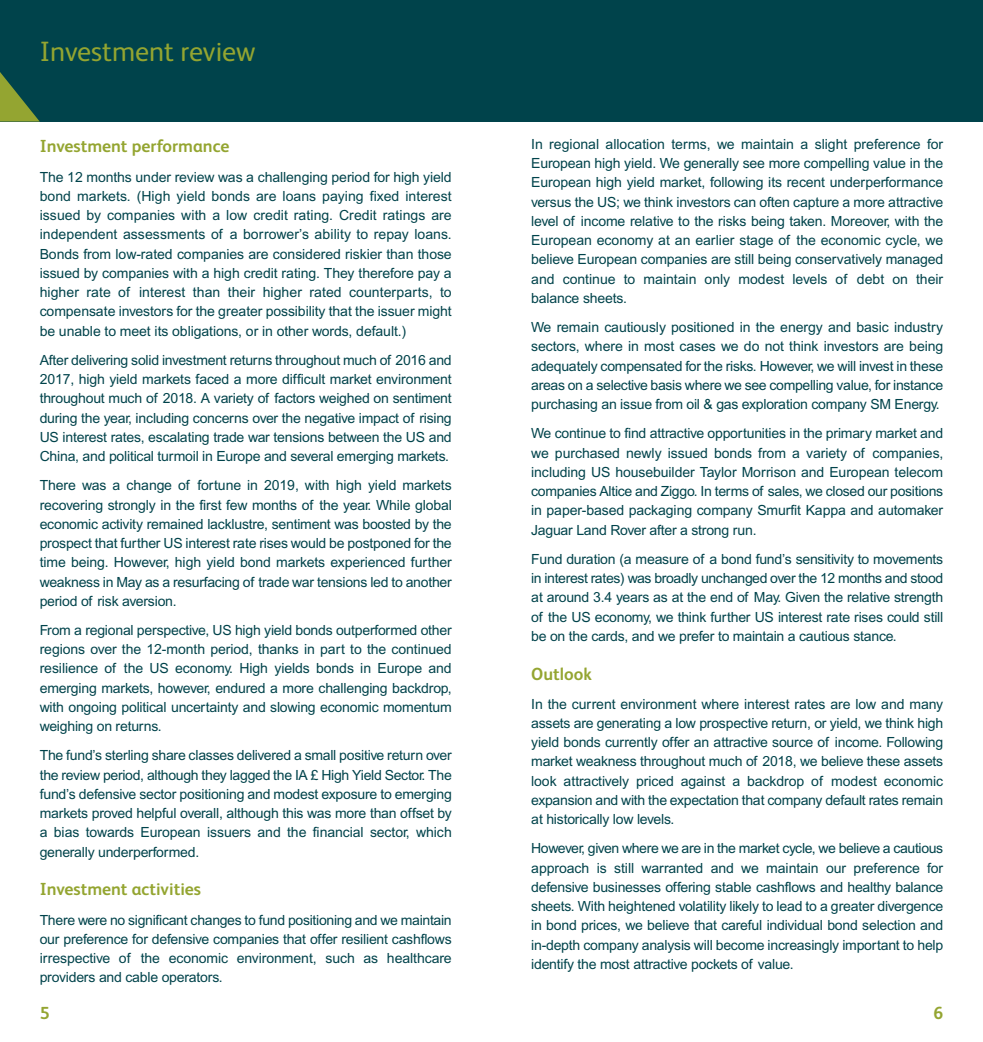
<style>
.page{position:relative;width:983px;height:1042px;background:#fff}
.page>*{position:absolute;margin:0;border:0;box-sizing:border-box;transform-origin:0 0}
.t1{font:28px "FS Albert";color:#94a531}
.t2{font:700 17.5px "FS Albert";color:#94a531}
.t3{font:14px/19.2px "Arial";letter-spacing:-.015em;color:#00434b;text-align:justify}
</style>
<div class="page">
<div style="left:491px;top:0;width:491px;height:122px;background:#00434b"></div>
<div style="left:0;top:0;width:491px;height:122px;background:#00434b"></div>
<svg style="left:0;top:72px;width:40px;height:50px"></svg>
<h1 class="t1" style="left:40px;top:42px;width:217px">Investment review</h1>
<p class="t2" style="left:40px;top:140px;width:191px">Investment performance</p>
<p class="t3" style="left:40px;top:168px;width:413px">The 12 months under review was a challenging period for high yield bond markets. (High yield bonds are loans paying fixed interest issued by companies with a low credit rating. Credit ratings are independent assessments of a borrower’s ability to repay loans.<br>Bonds from low-rated companies are considered riskier than those issued by companies with a high credit rating. They therefore pay a higher rate of interest than their higher rated counterparts, to compensate investors for the greater possibility that the issuer might be unable to meet its obligations, or in other words, default.)</p>
<p class="t3" style="left:40px;top:351px;width:413px">After delivering solid investment returns throughout much of 2016 and 2017, high yield markets faced a more difficult market environment throughout much of 2018. A variety of factors weighed on sentiment during the year, including concerns over the negative impact of rising US interest rates, escalating trade war tensions between the US and China, and political turmoil in Europe and several emerging markets.</p>
<p class="t3" style="left:40px;top:477px;width:413px">There was a change of fortune in 2019, with high yield markets recovering strongly in the first few months of the year. While global economic activity remained lacklustre, sentiment was boosted by the prospect that further US interest rate rises would be postponed for the time being. However, high yield bond markets experienced further weakness in May as a resurfacing of trade war tensions led to another period of risk aversion.</p>
<p class="t3" style="left:40px;top:622px;width:413px">From a regional perspective, US high yield bonds outperformed other regions over the 12-month period, thanks in part to the continued resilience of the US economy. High yields bonds in Europe and emerging markets, however, endured a more challenging backdrop, with ongoing political uncertainty and slowing economic momentum weighing on returns.</p>
<p class="t3" style="left:40px;top:747px;width:413px">The fund’s sterling share classes delivered a small positive return over the review period, although they lagged the IA £ High Yield Sector. The fund’s defensive sector positioning and modest exposure to emerging markets proved helpful overall, although this was more than offset by a bias towards European issuers and the financial sector, which generally underperformed.</p>
<p class="t2" style="left:40px;top:883px;width:163px">Investment activities</p>
<p class="t3" style="left:40px;top:911px;width:413px">There were no significant changes to fund positioning and we maintain our preference for defensive companies that offer resilient cashflows irrespective of the economic environment, such as healthcare providers and cable operators.</p>
<p class="t2" style="left:40px;top:1007px;width:11px">5</p>
<p class="t3" style="left:531px;top:136px;width:413px">In regional allocation terms, we maintain a slight preference for European high yield. We generally see more compelling value in the European high yield market, following its recent underperformance versus the US; we think investors can often capture a more attractive level of income relative to the risks being taken. Moreover, with the European economy at an earlier stage of the economic cycle, we believe European companies are still being conservatively managed and continue to maintain only modest levels of debt on their balance sheets.</p>
<p class="t3" style="left:531px;top:319px;width:413px">We remain cautiously positioned in the energy and basic industry sectors, where in most cases we do not think investors are being adequately compensated for the risks. However, we will invest in these areas on a selective basis where we see compelling value, for instance purchasing an issue from oil &amp; gas exploration company SM Energy.</p>
<p class="t3" style="left:531px;top:425px;width:413px">We continue to find attractive opportunities in the primary market and we purchased newly issued bonds from a variety of companies, including US housebuilder Taylor Morrison and European telecom companies Altice and Ziggo. In terms of sales, we closed our positions in paper-based packaging company Smurfit Kappa and automaker Jaguar Land Rover after a strong run.</p>
<p class="t3" style="left:531px;top:550px;width:413px">Fund duration (a measure of a bond fund’s sensitivity to movements in interest rates) was broadly unchanged over the 12 months and stood at around 3.4 years as at the end of May. Given the relative strength of the US economy, we think further US interest rate rises could still be on the cards, and we prefer to maintain a cautious stance.</p>
<p class="t2" style="left:531px;top:667px;width:62px">Outlook</p>
<p class="t3" style="left:531px;top:695px;width:413px">In the current environment where interest rates are low and many assets are generating a low prospective return, or yield, we think high yield bonds currently offer an attractive source of income. Following market weakness throughout much of 2018, we believe these assets look attractively priced against a backdrop of modest economic expansion and with the expectation that company default rates remain at historically low levels.</p>
<p class="t3" style="left:531px;top:840px;width:413px">However, given where we are in the market cycle, we believe a cautious approach is still warranted and we maintain our preference for defensive businesses offering stable cashflows and healthy balance sheets. With heightened volatility likely to lead to a greater divergence in bond prices, we believe that careful individual bond selection and in-depth company analysis will become increasingly important to help identify the most attractive pockets of value.</p>
<p class="t2" style="left:933px;top:1007px;width:11px">6</p>
</div>
